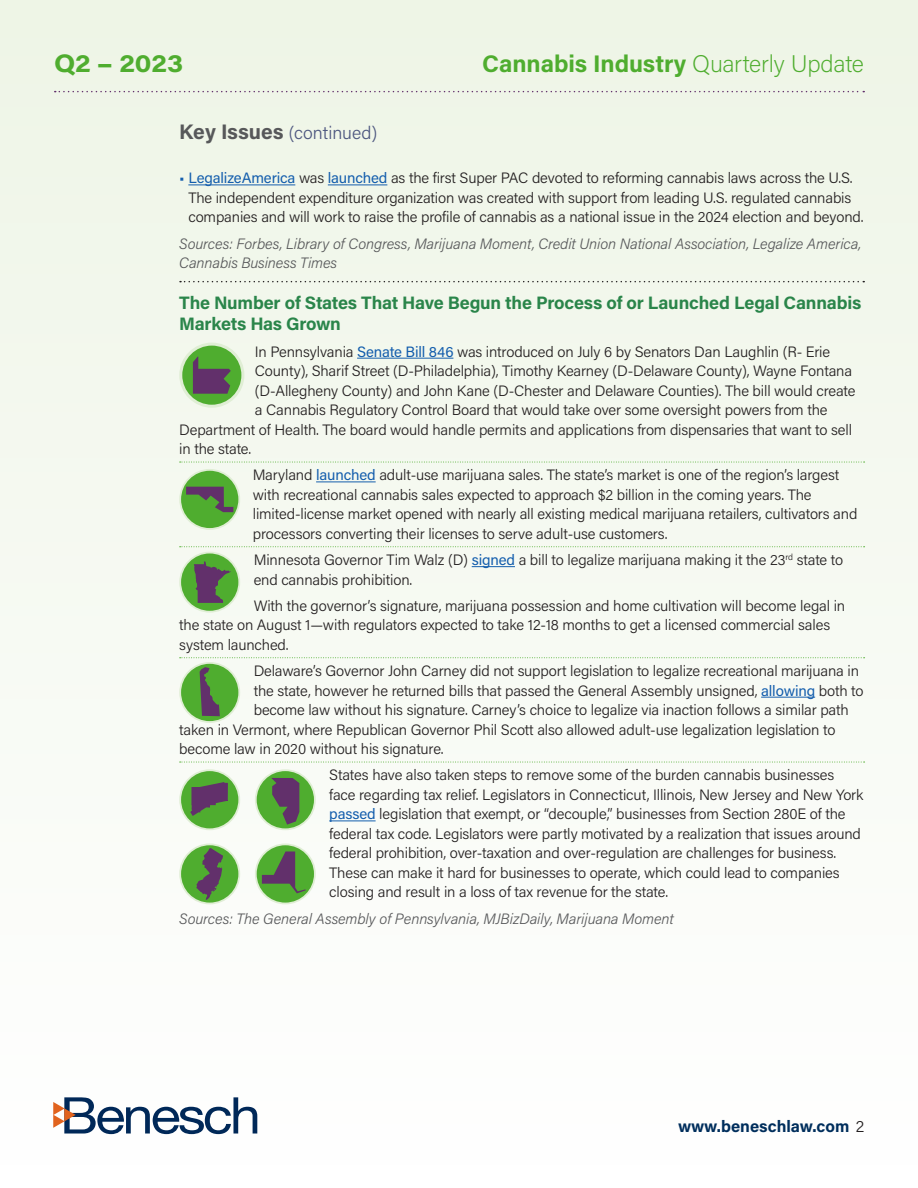
<style>
.page{position:relative;width:918px;height:1188px;background:#fff}
.page>*{position:absolute;margin:0;border:0;box-sizing:border-box;transform-origin:0 0}
.t1{font:700 24.75px "Acumin Pro Wide";color:#4fad2f}
.t2{font:700 24px "Acumin Pro";letter-spacing:-.005em;color:#4fad2f}
.BoldSubhead_RuleAbov{font:700 18px/21px "Acumin Pro";letter-spacing:-.01em;color:#2a854a}
.SectionHead_Smaller{font:300 18px "Acumin Pro";color:#4e5880}
.t3{font:700 16.5px "Acumin Pro";color:#002e5c}
.Text{font:300 15px/19.5px "Acumin Pro";letter-spacing:-.01em;color:#231f20}
.Source_Italic{font:italic 300 15px/19.5px "Acumin Pro";letter-spacing:-.01em;color:#57585a}
.s1{font-weight:200}
.s2{font-weight:700;font-size:21px;color:#57585a}
.s3{font-weight:400;color:#145ead}
.s4{font-weight:300;color:#231f20}
</style>
<div class="page">
<div style="left:0;top:0;width:918px;height:1165px;background:#f6f9f2"></div>
<svg style="left:53px;top:1097px;width:204px;height:37px"></svg>
<svg style="left:55px;top:91px;width:809px;height:1px"></svg>
<hr style="left:188px;top:185px;width:107px;height:1px;background:#145ead">
<hr style="left:328px;top:185px;width:59px;height:1px;background:#145ead">
<svg style="left:180px;top:281px;width:684px;height:1px"></svg>
<hr style="left:357px;top:358px;width:96px;height:1px;background:#145ead">
<svg style="left:180px;top:462px;width:685px;height:1px"></svg>
<hr style="left:316px;top:482px;width:60px;height:1px;background:#145ead">
<svg style="left:180px;top:546px;width:685px;height:1px"></svg>
<hr style="left:472px;top:566px;width:43px;height:1px;background:#145ead">
<svg style="left:180px;top:657px;width:685px;height:1px"></svg>
<hr style="left:761px;top:697px;width:54px;height:1px;background:#145ead">
<svg style="left:180px;top:762px;width:685px;height:1px"></svg>
<hr style="left:329px;top:821px;width:47px;height:1px;background:#145ead">
<div style="left:181px;top:344px;width:62px;height:62px;background:#4fad2f;border-radius:50%"></div>
<div style="left:179px;top:343px;width:65px;height:65px;border:3px solid #e0eed5;border-radius:50%"></div>
<svg style="left:193px;top:357px;width:38px;height:37px"></svg>
<div style="left:180px;top:470px;width:59px;height:59px;background:#4fad2f;border-radius:50%"></div>
<div style="left:179px;top:469px;width:61px;height:61px;border:2px solid #e0eed5;border-radius:50%"></div>
<svg style="left:186px;top:487px;width:47px;height:25px"></svg>
<div style="left:180px;top:770px;width:59px;height:59px;background:#4fad2f;border-radius:50%"></div>
<div style="left:179px;top:769px;width:61px;height:61px;border:2px solid #e0eed5;border-radius:50%"></div>
<svg style="left:190px;top:782px;width:38px;height:34px"></svg>
<div style="left:256px;top:770px;width:59px;height:59px;background:#4fad2f;border-radius:50%"></div>
<div style="left:255px;top:769px;width:61px;height:61px;border:2px solid #e0eed5;border-radius:50%"></div>
<svg style="left:271px;top:778px;width:28px;height:47px"></svg>
<svg style="left:256px;top:844px;width:59px;height:59px"></svg>
<div style="left:255px;top:843px;width:61px;height:61px;border:2px solid #e0eed5;border-radius:50%"></div>
<svg style="left:262px;top:851px;width:44px;height:42px;background:#587e47"></svg>
<div style="left:180px;top:844px;width:59px;height:59px;background:#4fad2f;border-radius:50%"></div>
<div style="left:179px;top:843px;width:61px;height:61px;border:2px solid #e0eed5;border-radius:50%"></div>
<svg style="left:196px;top:848px;width:27px;height:52px"></svg>
<div style="left:180px;top:553px;width:59px;height:59px;background:#4fad2f;border-radius:50%"></div>
<div style="left:179px;top:552px;width:61px;height:61px;border:2px solid #e0eed5;border-radius:50%"></div>
<svg style="left:194px;top:561px;width:37px;height:42px"></svg>
<div style="left:180px;top:663px;width:59px;height:59px;background:#4fad2f;border-radius:50%"></div>
<div style="left:179px;top:662px;width:61px;height:61px;border:2px solid #e0eed5;border-radius:50%"></div>
<svg style="left:200px;top:667px;width:20px;height:49px"></svg>
<h1 class="t1" style="left:54px;top:45px;width:131px">Q2 – 2023</h1>
<h2 class="t2" style="left:482px;top:47px;width:383px">Cannabis Industry <span class="s1">Quarterly Update</span></h2>
<p class="SectionHead_Smaller" style="left:179px;top:120px;width:200px"><span class="s2">Key Issues</span> (continued)</p>
<p class="Text" style="left:188px;top:168px;width:677px;text-indent:-9px"><span class="s3">• LegalizeAmerica</span> was <span class="s3">launched</span> as the first Super PAC devoted to reforming cannabis laws across the U.S.<br>The independent expenditure organization was created with support from leading U.S. regulated cannabis companies and will work to raise the profile of cannabis as a national issue in the 2024 election and beyond.</p>
<p class="Source_Italic" style="left:179px;top:233px;width:683px">Sources: Forbes, Library of Congress, Marijuana Moment, Credit Union National Association, Legalize America,<br>Cannabis Business Times</p>
<p class="BoldSubhead_RuleAbov" style="left:179px;top:292px;width:684px">The Number of States That Have Begun the Process of or Launched Legal Cannabis<br>Markets Has Grown</p>
<p class="Text" style="left:255px;top:341px;width:577px">In Pennsylvania <span class="s3">Senate Bill 846</span> was introduced on July 6 by Senators Dan Laughlin (R- Erie</p>
<p class="Text" style="left:255px;top:361px;width:599px">County), Sharif Street (D-Philadelphia), Timothy Kearney (D-Delaware County), Wayne Fontana</p>
<p class="Text" style="left:255px;top:380px;width:602px">(D-Allegheny County) and John Kane (D-Chester and Delaware Counties). The bill would create</p>
<p class="Text" style="left:255px;top:400px;width:574px">a Cannabis Regulatory Control Board that would take over some oversight powers from the</p>
<p class="Text" style="left:179px;top:419px;width:674px">Department of Health. The board would handle permits and applications from dispensaries that want to sell</p>
<p class="Text" style="left:179px;top:439px;width:74px">in the state.</p>
<p class="Text" style="left:253px;top:465px;width:606px">Maryland <span class="s3">launched</span> adult-use marijuana sales. The state’s market is one of the region’s largest with recreational cannabis sales expected to approach $2 billion in the coming years. The limited-license market opened with nearly all existing medical marijuana retailers, cultivators and processors converting their licenses to serve adult-use customers.</p>
<p class="Text" style="left:254px;top:550px;width:591px">Minnesota Governor Tim Walz (D) <span class="s3">signed</span> a bill to legalize marijuana making it the 23<sup>rd</sup> state to end cannabis prohibition.</p>
<p class="Text" style="left:179px;top:595px;width:667px;text-indent:74px">With the governor’s signature, marijuana possession and home cultivation will become legal in the state on August 1—with regulators expected to take 12-18 months to get a licensed commercial sales system launched.</p>
<p class="Text" style="left:254px;top:661px;width:607px">Delaware’s Governor John Carney did not support legislation to legalize recreational marijuana in</p>
<p class="Text" style="left:254px;top:680px;width:611px">the state, however he returned bills that passed the General Assembly unsigned, <span class="s3">allowing</span> both to</p>
<p class="Text" style="left:254px;top:700px;width:597px">become law without his signature. Carney’s choice to legalize via inaction follows a similar path</p>
<p class="Text" style="left:179px;top:719px;width:658px">taken in Vermont, where Republican Governor Phil Scott also allowed adult-use legalization legislation to</p>
<p class="Text" style="left:179px;top:739px;width:266px">become law in 2020 without his signature.</p>
<p class="Text" style="left:329px;top:765px;width:536px">States have also taken steps to remove some of the burden cannabis businesses face regarding tax relief. Legislators in Connecticut, Illinois, New Jersey and New York <span class="s3">passed</span> legislation that exempt, or “decouple,” businesses from Section 280E of the federal tax code. Legislators were partly motivated by a realization that issues around federal prohibition, over-taxation and over-regulation are challenges for business.<br>These can make it hard for businesses to operate, which could lead to companies closing and result in a loss of tax revenue for the state.</p>
<p class="Source_Italic" style="left:179px;top:908px;width:496px">Sources: The General Assembly of Pennsylvania, MJBizDaily, Marijuana Moment</p>
<p class="t3" style="left:678px;top:1115px;width:188px">www.beneschlaw.com <span class="s4">2</span></p>
</div>
